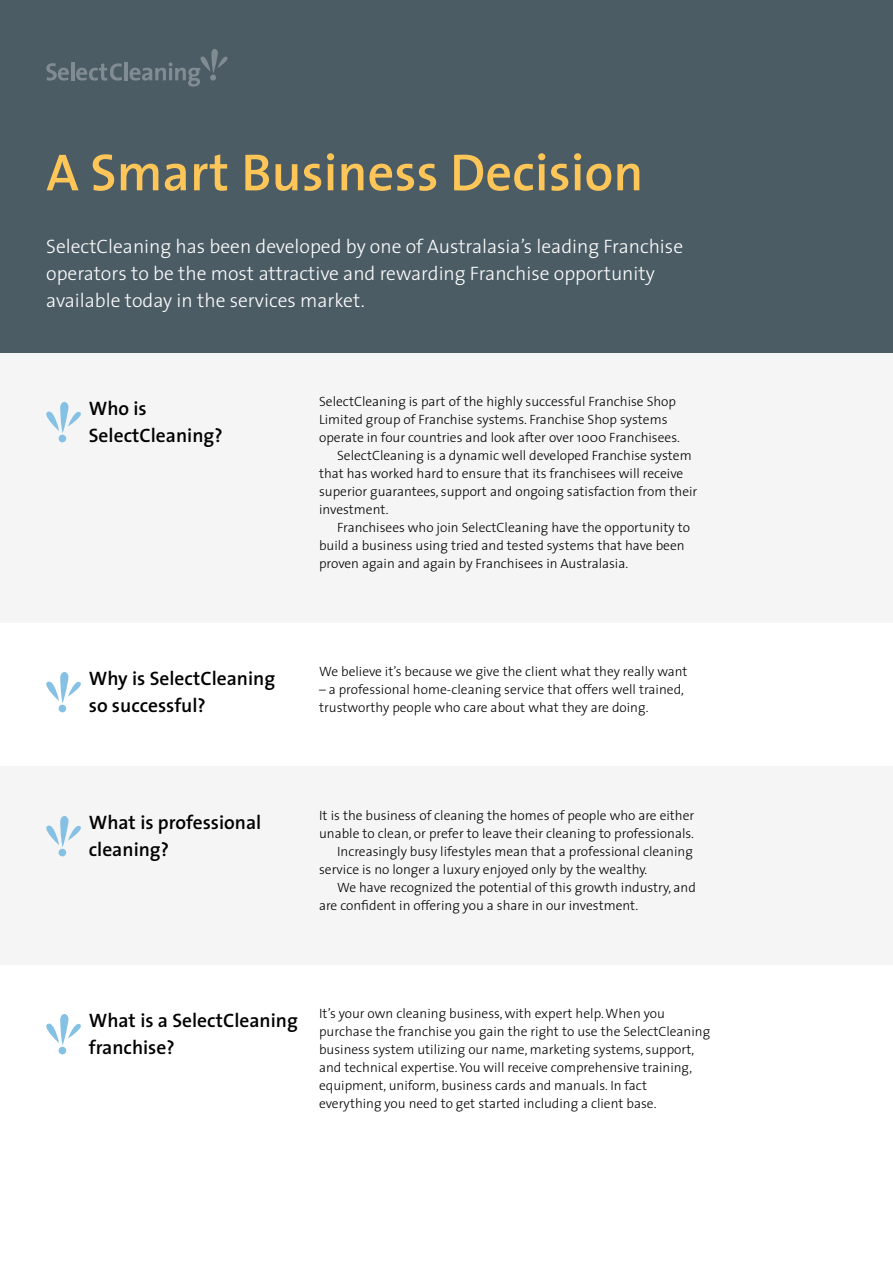
<style>
.page{position:relative;width:893px;height:1263px;background:#fff}
.page>*{position:absolute;margin:0;border:0;box-sizing:border-box;transform-origin:0 0}
.t1{font:600 52.5px "The Sans";color:#fec658}
.t2{font:300 19.5px/27px "The Sans";color:#fff}
.t3{font:600 19.5px/27px "The Sans";color:#000}
.t4{font:300 13.5px/18px "The Sans";color:#000}
</style>
<div class="page">
<div style="left:0;top:352px;width:893px;height:270px;background:#f5f5f5"></div>
<div style="left:0;top:766px;width:893px;height:198px;background:#f5f5f5"></div>
<div style="left:0;top:0;width:893px;height:352px;background:#4c5c65"></div>
<svg style="left:46px;top:63px;width:23px;height:18px"></svg>
<hr style="left:71px;top:62px;width:3px;height:18px;background:#fff">
<svg style="left:76px;top:63px;width:46px;height:18px"></svg>
<hr style="left:124px;top:62px;width:3px;height:18px;background:#fff">
<svg style="left:130px;top:49px;width:98px;height:38px"></svg>
<svg style="left:46px;top:402px;width:35px;height:31px"></svg>
<div style="left:59px;top:435px;width:7px;height:7px;background:#85c1e5;border-radius:50%"></div>
<svg style="left:46px;top:672px;width:35px;height:31px"></svg>
<div style="left:59px;top:705px;width:7px;height:7px;background:#85c1e5;border-radius:50%"></div>
<svg style="left:46px;top:816px;width:35px;height:31px"></svg>
<div style="left:59px;top:849px;width:7px;height:7px;background:#85c1e5;border-radius:50%"></div>
<svg style="left:46px;top:1014px;width:35px;height:31px"></svg>
<div style="left:59px;top:1047px;width:7px;height:7px;background:#85c1e5;border-radius:50%"></div>
<h1 class="t1" style="left:46px;top:129px;width:599px">A Smart Business Decision</h1>
<h2 class="t2" style="left:46px;top:233px;width:638px">SelectCleaning has been developed by one of Australasia’s leading Franchise operators to be the most attractive and rewarding Franchise opportunity available today in the services market.</h2>
<h2 class="t3" style="left:89px;top:395px;width:135px">Who is<br>SelectCleaning?</h2>
<p class="t4" style="left:319px;top:392px;width:359px">SelectCleaning is part of the highly successful Franchise Shop</p>
<p class="t4" style="left:319px;top:410px;width:350px">Limited group of Franchise systems. Franchise Shop systems</p>
<p class="t4" style="left:319px;top:428px;width:362px">operate in four countries and look after over 1000 Franchisees.</p>
<p class="t4" style="left:337px;top:446px;width:356px">SelectCleaning is a dynamic well developed Franchise system</p>
<p class="t4" style="left:319px;top:464px;width:366px">that has worked hard to ensure that its franchisees will receive</p>
<p class="t4" style="left:319px;top:482px;width:380px">superior guarantees, support and ongoing satisfaction from their</p>
<p class="t4" style="left:319px;top:500px;width:71px">investment.</p>
<p class="t4" style="left:337px;top:518px;width:354px">Franchisees who join SelectCleaning have the opportunity to</p>
<p class="t4" style="left:319px;top:536px;width:367px">build a business using tried and tested systems that have been</p>
<p class="t4" style="left:319px;top:554px;width:311px">proven again and again by Franchisees in Australasia.</p>
<h2 class="t3" style="left:89px;top:665px;width:188px">Why is SelectCleaning so successful?</h2>
<p class="t4" style="left:319px;top:662px;width:370px">We believe it’s because we give the client what they really want</p>
<p class="t4" style="left:319px;top:680px;width:366px">– a professional home-cleaning service that offers well trained, trustworthy people who care about what they are doing.</p>
<h2 class="t3" style="left:89px;top:809px;width:174px">What is professional cleaning?</h2>
<p class="t4" style="left:319px;top:806px;width:377px">It is the business of cleaning the homes of people who are either</p>
<p class="t4" style="left:319px;top:824px;width:376px">unable to clean, or prefer to leave their cleaning to professionals.</p>
<p class="t4" style="left:337px;top:842px;width:357px">Increasingly busy lifestyles mean that a professional cleaning</p>
<p class="t4" style="left:319px;top:860px;width:330px">service is no longer a luxury enjoyed only by the wealthy.</p>
<p class="t4" style="left:337px;top:878px;width:360px">We have recognized the potential of this growth industry, and</p>
<p class="t4" style="left:319px;top:896px;width:321px">are confident in offering you a share in our investment.</p>
<h2 class="t3" style="left:89px;top:1007px;width:211px">What is a SelectCleaning franchise?</h2>
<p class="t4" style="left:319px;top:1004px;width:393px">It’s your own cleaning business, with expert help. When you purchase the franchise you gain the right to use the SelectCleaning business system utilizing our name, marketing systems, support, and technical expertise. You will receive comprehensive training, equipment, uniform, business cards and manuals. In fact everything you need to get started including a client base.</p>
</div>
